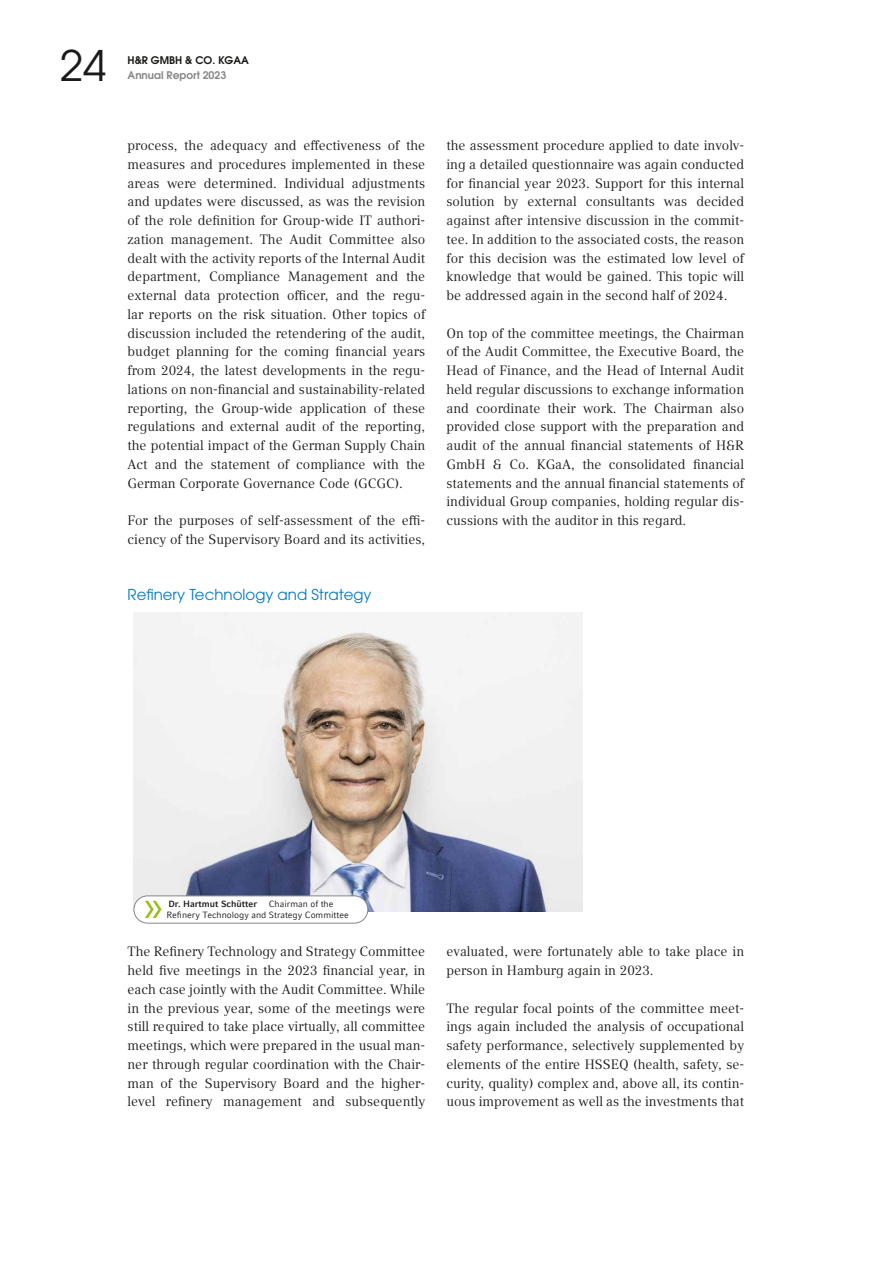
<style>
.page{position:relative;width:893px;height:1263px;background:#fff}
.page>*{position:absolute;margin:0;border:0;box-sizing:border-box;transform-origin:0 0}
.t1{font:42px "ITC Avant Garde Pro";color:#1a1a18}
.t2{font:15px "ITC Avant Garde Pro";color:#007ac2}
.t3{font:13.5px/18.8px "Compatil Text LT Pro";color:#1a1a18;text-align:justify}
.t4{font:600 10.5px "ITC Avant Garde Pro";color:#878786}
.t5{font:600 10.5px "ITC Avant Garde Pro";color:#1a1a18}
.t6{font:9px/10.8px "Compatil Fact LT Com";color:#1a1a18}
.t7{font:700 9px "Compatil Fact LT Com";color:#1a1a18}
</style>
<div class="page">
<img style="left:134px;top:612px;width:448px;height:299px">
<div style="left:134px;top:896px;width:234px;height:27px;background:#fff;border-radius:14px"></div>
<div style="left:134px;top:895px;width:234px;height:28px;border:1px solid #878786;border-radius:14px"></div>
<svg style="left:145px;top:901px;width:16px;height:17px"></svg>
<h1 class="t1" style="left:60px;top:40px;width:48px">24</h1>
<p class="t5" style="left:128px;top:54px;width:123px">H&amp;R GMBH &amp; CO. KGAA</p>
<p class="t4" style="left:128px;top:69px;width:100px">Annual Report 2023</p>
<p class="t3" style="left:128px;top:136px;width:299px">process, the adequacy and effectiveness of the measures and procedures implemented in these areas were determined. Individual adjustments and updates were discussed, as was the revision of the role definition for Group-wide IT authori&shy;zation management. The Audit Committee also dealt with the activity reports of the Internal Audit department, Compliance Management and the external data protection officer, and the regu&shy;lar reports on the risk situation. Other topics of discussion included the retendering of the audit, budget planning for the coming financial years from 2024, the latest developments in the regu&shy;lations on non-financial and sustainability-related reporting, the Group-wide application of these regulations and external audit of the reporting, the potential impact of the German Supply Chain Act and the statement of compliance with the German Corporate Governance Code (GCGC).</p>
<p class="t3" style="left:128px;top:511px;width:299px">For the purposes of self-assessment of the effi&shy;ciency of the Supervisory Board and its activities,</p>
<p class="t2" style="left:128px;top:585px;width:246px">Refinery Technology and Strategy</p>
<p class="t3" style="left:446px;top:136px;width:299px">the assessment procedure applied to date involv&shy;ing a detailed questionnaire was again conducted for financial year 2023. Support for this internal solution by external consultants was decided against after intensive discussion in the commit&shy;tee. In addition to the associated costs, the reason for this decision was the estimated low level of knowledge that would be gained. This topic will be addressed again in the second half of 2024.</p>
<p class="t3" style="left:446px;top:324px;width:299px">On top of the committee meetings, the Chairman of the Audit Committee, the Executive Board, the Head of Finance, and the Head of Internal Audit held regular discussions to exchange information and coordinate their work. The Chairman also provided close support with the preparation and audit of the annual financial statements of H&amp;R GmbH &amp; Co. KGaA, the consolidated financial statements and the annual financial statements of individual Group companies, holding regular dis&shy;cussions with the auditor in this regard.</p>
<p class="t7" style="left:168px;top:899px;width:90px">Dr. Hartmut Schütter</p>
<p class="t6" style="left:166px;top:899px;width:184px;text-indent:102px">Chairman of the<br>Refinery Technology and Strategy Committee</p>
<p class="t3" style="left:128px;top:942px;width:299px">The Refinery Technology and Strategy Committee held five meetings in the 2023 financial year, in each case jointly with the Audit Committee. While in the previous year, some of the meetings were still required to take place virtually, all committee meetings, which were prepared in the usual man&shy;ner through regular coordination with the Chair&shy;man of the Supervisory Board and the higher&shy;level refinery management and subsequently</p>
<p class="t3" style="left:446px;top:942px;width:299px">evaluated, were fortunately able to take place in person in Hamburg again in 2023.</p>
<p class="t3" style="left:446px;top:999px;width:299px">The regular focal points of the committee meet&shy;ings again included the analysis of occupational safety performance, selectively supplemented by elements of the entire HSSEQ (health, safety, se&shy;curity, quality) complex and, above all, its contin&shy;uous improvement as well as the investments that</p>
</div>
